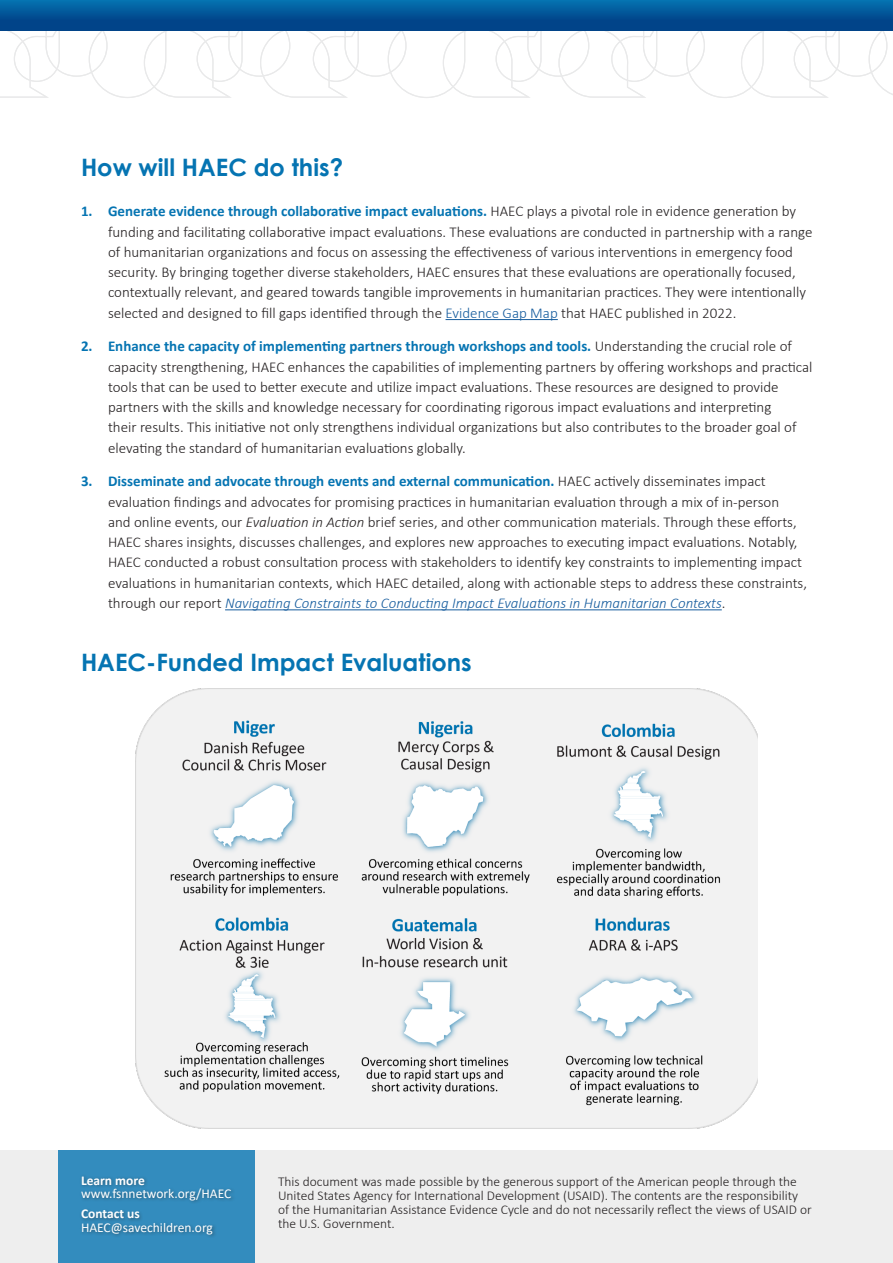
<style>
.page{position:relative;width:893px;height:1263px;background:#fff}
.page>*{position:absolute;margin:0;border:0;box-sizing:border-box;transform-origin:0 0}
.t1{font:700 24px "Century Gothic";color:#0574b2}
.t2{font:300 15px/20.2px "Calibri";color:#231f20}
.t3{font:300 13.5px/14.2px "Calibri";color:#231f20}
.t4{font:13.5px "Calibri";color:#fff}
.t5{font:700 13.5px "Calibri";color:#fff}
.s1{font-weight:700;color:#0574b2}
.s2{color:#175d9e}
.s3{font-style:italic}
.s4{font-style:italic;color:#175d9e}
</style>
<div class="page">
<svg style="left:0;top:31px;width:893px;height:67px"></svg>
<div style="left:0;top:1150px;width:893px;height:113px;background:#eee"></div>
<hr style="left:446px;top:319px;width:112px;height:1px;background:#175d9e">
<hr style="left:225px;top:609px;width:497px;height:1px;background:#175d9e">
<svg style="left:0;top:0;width:893px;height:31px"></svg>
<div style="left:58px;top:1150px;width:197px;height:113px;background:#338cbe"></div>
<div style="left:79px;top:1174px;width:156px;height:64px;background:#231f20;opacity:.45"></div>
<img style="left:135px;top:689px;width:623px;height:439px">
<p class="t1" style="left:81px;top:149px;width:264px">How will HAEC do this?</p>
<p class="t2" style="left:108px;top:201px;width:706px;text-indent:-27px"><span class="s1">1. Generate evidence through collaborative impact evaluations.</span> HAEC plays a pivotal role in evidence generation by funding and facilitating collaborative impact evaluations. These evaluations are conducted in partnership with a range of humanitarian organizations and focus on assessing the effectiveness of various interventions in emergency food security. By bringing together diverse stakeholders, HAEC ensures that these evaluations are operationally focused, contextually relevant, and geared towards tangible improvements in humanitarian practices. They were intentionally selected and designed to fill gaps identified through the <span class="s2">Evidence Gap Map</span> that HAEC published in 2022.</p>
<p class="t2" style="left:108px;top:336px;width:706px;text-indent:-27px"><span class="s1">2. Enhance the capacity of implementing partners through workshops and tools.</span> Understanding the crucial role of capacity strengthening, HAEC enhances the capabilities of implementing partners by offering workshops and practical tools that can be used to better execute and utilize impact evaluations. These resources are designed to provide partners with the skills and knowledge necessary for coordinating rigorous impact evaluations and interpreting<br>their results. This initiative not only strengthens individual organizations but also contributes to the broader goal of elevating the standard of humanitarian evaluations globally.</p>
<p class="t2" style="left:108px;top:471px;width:701px;text-indent:-27px"><span class="s1">3. Disseminate and advocate through events and external communication.</span> HAEC actively disseminates impact evaluation findings and advocates for promising practices in humanitarian evaluation through a mix of in-person<br>and online events, our <span class="s3">Evaluation in Action</span> brief series, and other communication materials. Through these efforts, HAEC shares insights, discusses challenges, and explores new approaches to executing impact evaluations. Notably, HAEC conducted a robust consultation process with stakeholders to identify key constraints to implementing impact evaluations in humanitarian contexts, which HAEC detailed, along with actionable steps to address these constraints, through our report <span class="s4">Navigating Constraints to Conducting Impact Evaluations in Humanitarian Contexts</span>.</p>
<p class="t1" style="left:81px;top:643px;width:392px">HAEC-Funded Impact Evaluations</p>
<p class="t5" style="left:81px;top:1170px;width:65px">Learn more</p>
<p class="t4" style="left:81px;top:1184px;width:152px">www.fsnnetwork.org/HAEC</p>
<p class="t5" style="left:81px;top:1204px;width:60px">Contact us</p>
<p class="t4" style="left:81px;top:1218px;width:133px">HAEC@savechildren.org</p>
<p class="t3" style="left:278px;top:1174px;width:535px">This document was made possible by the generous support of the American people through the United States Agency for International Development (USAID). The contents are the responsibility of the Humanitarian Assistance Evidence Cycle and do not necessarily reflect the views of USAID or the U.S. Government.</p>
</div>
